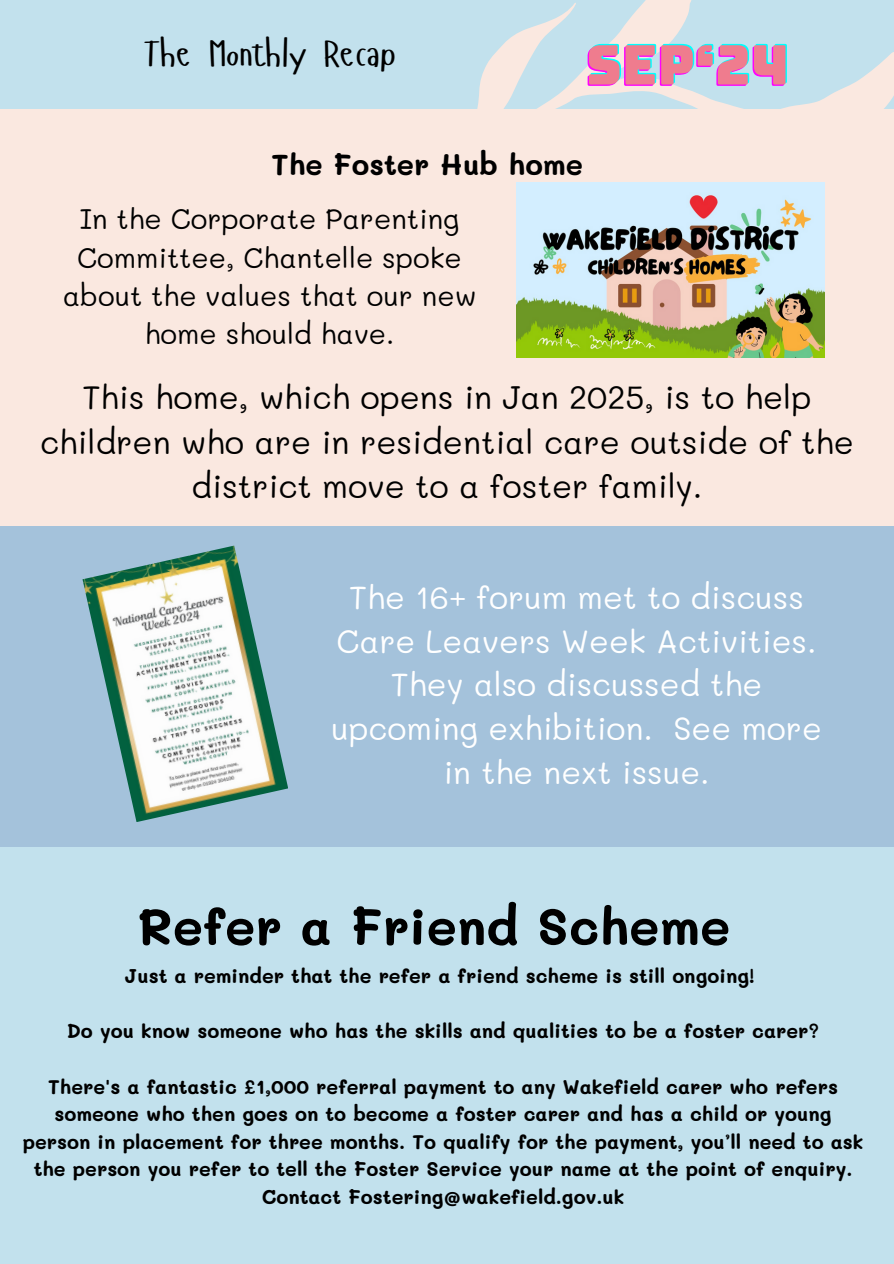
<style>
.page{position:relative;width:894px;height:1264px;background:#fff}
.page>*{position:absolute;margin:0;border:0;box-sizing:border-box;transform-origin:0 0}
.t1{font:54.6px "Bungee";color:#f0f}
.t2{font:700 51px "Mali";color:#000}
.t3{font:36px "Hangyaboly";color:#000}
.t4{font:32.55px/44.5px "Mali";color:#000;text-align:center}
.t5{font:32.1px/44px "Mali";color:#fff;text-align:center}
.t6{font:700 28.95px "Mali";color:#000}
.t7{font:27.9px/38.2px "Mali";color:#000;text-align:center}
.t8{font:700 19.8px/27.6px "Mali";color:#000;text-align:center}
</style>
<div class="page">
<div style="left:0;top:0;width:893px;height:1263px;background:#fae8e0"></div>
<div style="left:0;top:0;width:893px;height:108px;background:#c2e1ed"></div>
<div style="left:0;top:846px;width:893px;height:417px;background:#c2e1ed"></div>
<svg style="left:357px;top:0;width:536px;height:350px"></svg>
<img style="left:516px;top:183px;width:308px;height:174px">
<div style="left:0;top:526px;width:893px;height:320px;background:#a4c2db"></div>
<img style="left:82px;top:545px;width:206px;height:277px">
<h1 class="t3" style="left:143px;top:31px;width:254px">The Monthly Recap</h1>
<h1 class="t1" style="left:584px;top:39px;width:204px">SEP‘24</h1>
<h2 class="t6" style="left:271px;top:145px;width:313px">The Foster Hub home</h2>
<p class="t7" style="left:63px;top:199px;width:415px">In the Corporate Parenting<br>Committee, Chantelle spoke about the values that our new home should have.</p>
<h4 class="t4" style="left:40px;top:374px;width:815px">This home, which opens in Jan 2025, is to help children who are in residential care outside of the district move to a foster family.</h4>
<p class="t5" style="left:331px;top:573px;width:492px">The 16+ forum met to discuss<br>Care Leavers Week Activities.<br>They also discussed the upcoming exhibition. See more in the next issue.</p>
<h3 class="t2" style="left:137px;top:891px;width:594px">Refer a Friend Scheme</h3>
<p class="t8" style="left:124px;top:961px;width:631px">Just a reminder that the refer a friend scheme is still ongoing!</p>
<h5 class="t8" style="left:67px;top:1016px;width:754px">Do you know someone who has the skills and qualities to be a foster carer?</h5>
<h2 class="t8" style="left:23px;top:1071px;width:842px">There's a fantastic £1,000 referral payment to any Wakefield carer who refers someone who then goes on to become a foster carer and has a child or young person in placement for three months. To qualify for the payment, you’ll need to ask the person you refer to tell the Foster Service your name at the point of enquiry.</h2>
<p class="t8" style="left:261px;top:1182px;width:364px">Contact Fostering@wakefield.gov.uk</p>
</div>
